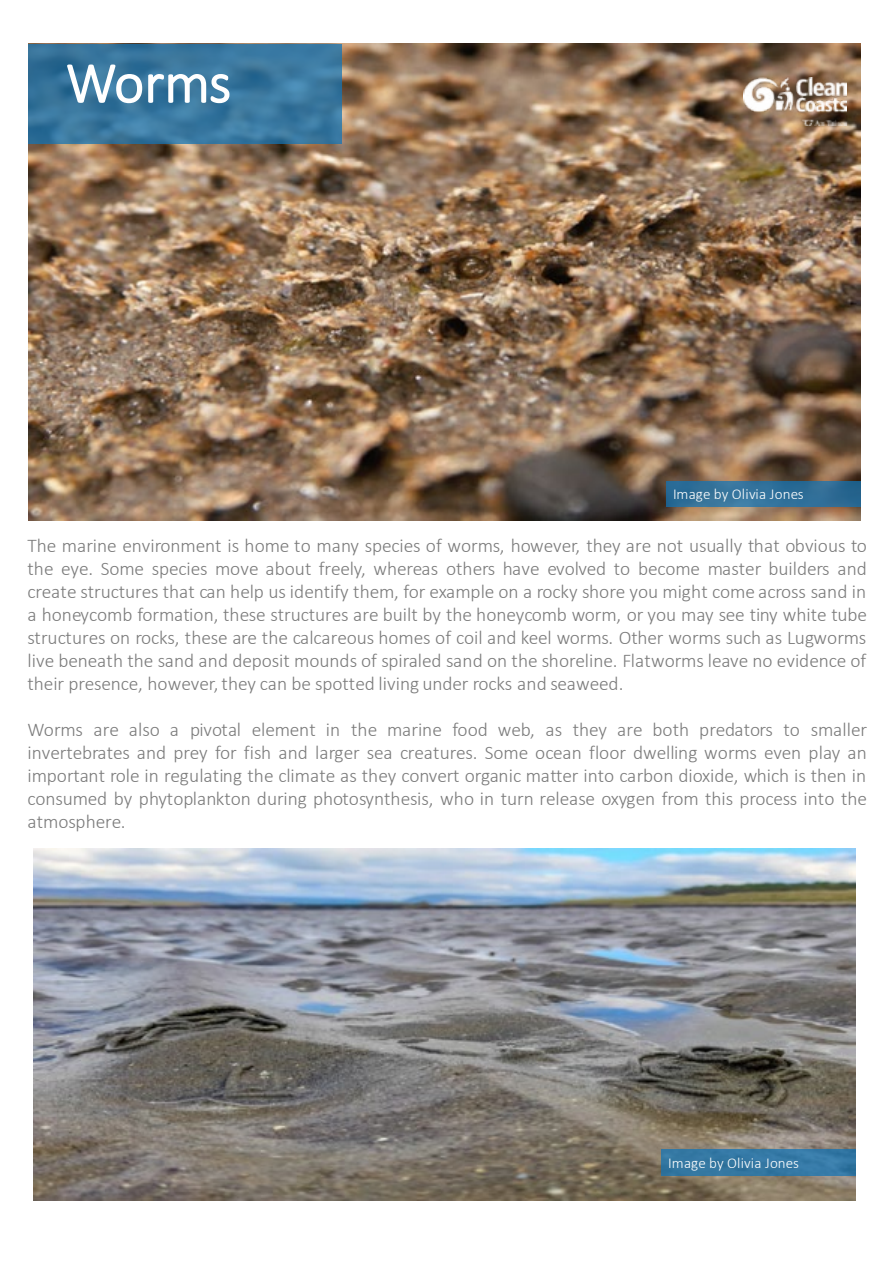
<style>
.page{position:relative;width:893px;height:1263px;background:#fff}
.page>*{position:absolute;margin:0;border:0;box-sizing:border-box;transform-origin:0 0}
.t1{font:300 57.6px "Calibri";letter-spacing:-.005em;color:#fff}
.t2{font:300 19.5px/23px "Calibri";color:#7b7b7b}
.t3{font:300 19.35px/23.1px "Calibri";color:#7b7b7b}
.t4{font:300 15.15px "Calibri";letter-spacing:.005em;color:#fff}
</style>
<div class="page">
<img style="left:33px;top:848px;width:822px;height:352px">
<img style="left:28px;top:44px;width:832px;height:476px">
<div style="left:28px;top:44px;width:314px;height:100px;background:#1274b6;opacity:.73"></div>
<div style="left:666px;top:481px;width:194px;height:26px;background:#1274b6;opacity:.73"></div>
<div style="left:661px;top:1149px;width:194px;height:27px;background:#3478a3"></div>
<img style="left:743px;top:78px;width:104px;height:48px">
<h1 class="t1" style="left:66px;top:47px;width:167px">Worms</h1>
<p class="t4" style="left:673px;top:485px;width:132px">Image by Olivia Jones</p>
<p class="t3" style="left:27px;top:533px;width:841px">The marine environment is home to many species of worms, however, they are not usually that obvious to the eye. Some species move about freely, whereas others have evolved to become master builders and</p>
<p class="t2" style="left:27px;top:579px;width:841px">create structures that can help us identify them, for example on a rocky shore you might come across sand in a honeycomb formation, these structures are built by the honeycomb worm, or you may see tiny white tube</p>
<p class="t3" style="left:27px;top:625px;width:840px">structures on rocks, these are the calcareous homes of coil and keel worms. Other worms such as Lugworms live beneath the sand and deposit mounds of spiraled sand on the shoreline. Flatworms leave no evidence of</p>
<p class="t2" style="left:27px;top:671px;width:597px">their presence, however, they can be spotted living under rocks and seaweed.</p>
<p class="t2" style="left:27px;top:717px;width:841px">Worms are also a pivotal element in the marine food web, as they are both predators to smaller</p>
<p class="t3" style="left:27px;top:740px;width:841px">invertebrates and prey for fish and larger sea creatures. Some ocean floor dwelling worms even play an</p>
<p class="t2" style="left:27px;top:763px;width:841px;text-align:justify">important role in regulating the climate as they convert organic matter into carbon dioxide, which is then in consumed by phytoplankton during photosynthesis, who in turn release oxygen from this process into the atmosphere.</p>
<p class="t4" style="left:668px;top:1154px;width:132px">Image by Olivia Jones</p>
</div>
